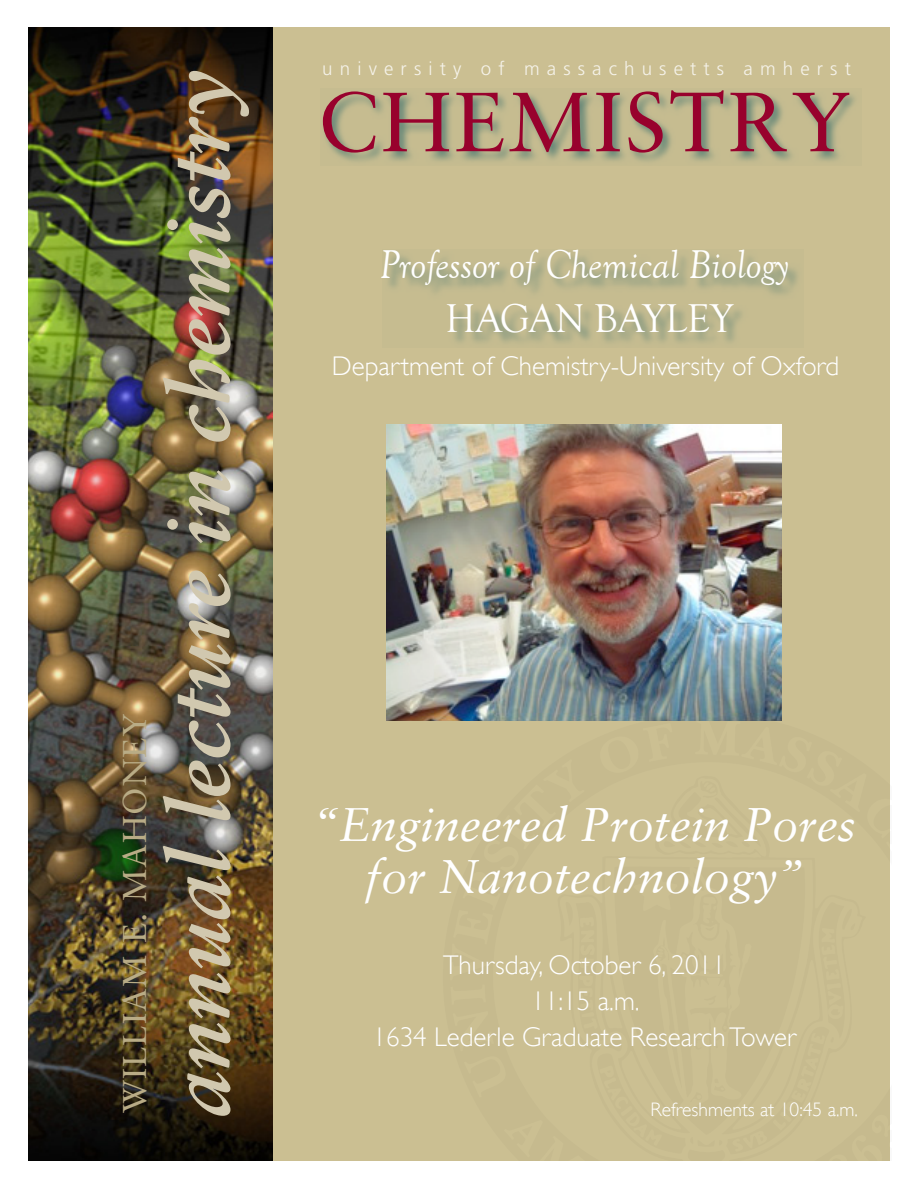
<style>
.page{position:relative;width:918px;height:1188px;background:#fff}
.page>*{position:absolute;margin:0;border:0;box-sizing:border-box;transform-origin:0 0}
.t1{font:italic 700 87px "Sabon";color:#d1c8af}
.t2{font:84px "Sabon";letter-spacing:.03em;color:#98012d}
.t3{font:italic 47.25px/52.5px "Sabon";color:#fff;text-align:center}
.t4{font:italic 41.25px "Goudy Old Style T";color:#fff;scale:.95 1}
.t5{font:41.25px "Goudy Old Style T";color:#fff;scale:.95 1}
.t6{font:33px "Sabon";letter-spacing:.03em;color:#b9ac86}
.t7{font:300 27px/36px "Gill Sans";color:#fff;text-align:center}
.t8{font:300 19.5px "Gill Sans";color:#fff}
.t9{font:300 18.75px "Frutiger";letter-spacing:.38em;color:#f5f2e9}
</style>
<div class="page">
<div style="left:232px;top:27px;width:658px;height:1134px;background:#cbbf92"></div>
<div style="left:320px;top:88px;width:542px;height:78px;background:#326b6b;opacity:.75"></div>
<img style="left:29px;top:27px;width:243px;height:1134px">
<div style="left:382px;top:249px;width:422px;height:99px;background:#326b6b;opacity:.75"></div>
<img style="left:387px;top:424px;width:395px;height:296px">
<p class="t6" style="left:115px;top:1113px;width:401px;rotate:-90deg">WILLIAM E. MAHONEY</p>
<h1 class="t1" style="left:146px;top:1117px;width:1051px;rotate:-90deg">annual lecture in chemistry</h1>
<p class="t9" style="left:322px;top:58px;width:530px">university of massachusetts amherst</p>
<h2 class="t2" style="left:318px;top:72px;width:535px">CHEMISTRY</h2>
<h3 class="t4" style="left:380px;top:241px;width:433px">Professor of Chemical Biology</h3>
<h3 class="t5" style="left:446px;top:295px;width:304px">HAGAN BAYLEY</h3>
<p class="t7" style="left:332px;top:348px;width:509px">Department of Chemistry-University of Oxford</p>
<h3 class="t3" style="left:313px;top:798px;width:545px">“Engineered Protein Pores for Nanotechnology”</h3>
<p class="t7" style="left:373px;top:948px;width:425px">Thursday, October 6, 2011<br>11:15 a.m.<br>1634 Lederle Graduate Research Tower</p>
<p class="t8" style="left:651px;top:1098px;width:209px">Refreshments at 10:45 a.m.</p>
</div>
